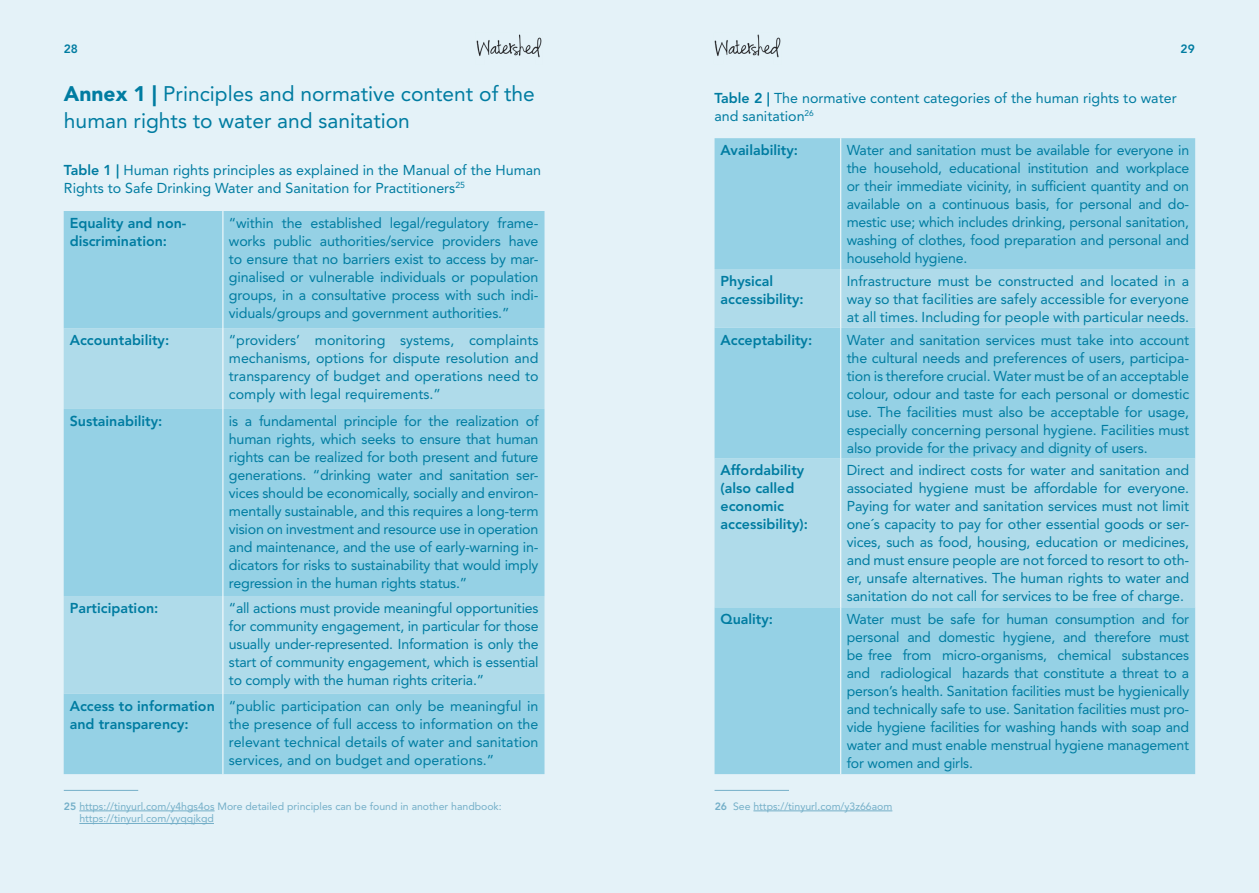
<style>
.page{position:relative;width:1259px;height:893px;background:#e4f2f8}
.page>*{position:absolute;margin:0;border:0;box-sizing:border-box;transform-origin:0 0}
.Heading_1{font:21px/27px "Avenir LT Std";color:#007ca1}
.t1{font:14.25px/18px "Avenir LT Std";letter-spacing:-.01em;color:#007ca1;text-align:justify}
.t2{font:800 14.25px/18px "Avenir LT Std";color:#007ca1}
.t3{font:800 12px "Avenir LT Std";color:#007ca1}
.t4{font:10.5px/12.6px "Avenir LT Std";color:#74afc8}
.s1{font-weight:900}
.s2{font-weight:800}
</style>
<div class="page">
<img style="left:476px;top:34px;width:66px;height:24px">
<img style="left:714px;top:34px;width:67px;height:24px">
<div style="left:64px;top:211px;width:480px;height:563px;background:#95d1e5"></div>
<svg style="left:64px;top:328px;width:480px;height:366px;background:#a1d5e7"></svg>
<hr style="left:222px;top:211px;width:1px;height:117px;background:#fff">
<hr style="left:222px;top:328px;width:1px;height:81px;background:#fff">
<hr style="left:222px;top:409px;width:1px;height:187px;background:#fff">
<hr style="left:222px;top:596px;width:1px;height:98px;background:#fff">
<hr style="left:222px;top:694px;width:1px;height:80px;background:#fff">
<hr style="left:79px;top:811px;width:136px;height:1px;background:#74afc8">
<hr style="left:79px;top:823px;width:135px;height:1px;background:#74afc8">
<hr style="left:753px;top:811px;width:139px;height:1px;background:#74afc8">
<div style="left:714px;top:138px;width:481px;height:636px;background:#95d1e5"></div>
<svg style="left:714px;top:269px;width:481px;height:338px;background:#a7d8e8"></svg>
<hr style="left:840px;top:138px;width:1px;height:131px;background:#fff">
<hr style="left:840px;top:269px;width:1px;height:59px;background:#fff">
<hr style="left:840px;top:328px;width:1px;height:131px;background:#fff">
<hr style="left:840px;top:459px;width:1px;height:148px;background:#fff">
<hr style="left:840px;top:607px;width:1px;height:167px;background:#fff">
<hr style="left:64px;top:790px;width:74px;height:1px;background:#74afc8">
<hr style="left:714px;top:790px;width:75px;height:1px;background:#74afc8">
<p class="t3" style="left:64px;top:42px;width:16px">28</p>
<p class="t3" style="left:1180px;top:42px;width:16px">29</p>
<p class="Heading_1" style="left:64px;top:80px;width:472px"><span class="s1">Annex 1 |</span> Principles and normative content of the human rights to water and sanitation</p>
<p class="t1" style="left:64px;top:161px;width:479px"><span class="s2">Table 1 |</span> Human rights principles as explained in the Manual of the Human<br>Rights to Safe Drinking Water and Sanitation for Practitioners<sup>25</sup></p>
<p class="t1" style="left:714px;top:89px;width:463px"><span class="s2">Table 2 |</span> The normative content categories of the human rights to water and sanitation<sup>26</sup></p>
<p class="t2" style="left:720px;top:141px;width:79px">Availability:</p>
<p class="t1" style="left:846px;top:141px;width:344px">Water and sanitation must be available for everyone in the household, educational institution and workplace or their immediate vicinity, in sufficient quantity and on available on a continuous basis, for personal and do&shy;mestic use; which includes drinking, personal sanitation, washing of clothes, food preparation and personal and household hygiene.</p>
<p class="t2" style="left:720px;top:272px;width:85px">Physical accessibility:</p>
<p class="t1" style="left:846px;top:272px;width:344px">Infrastructure must be constructed and located in a way so that facilities are safely accessible for everyone at all times. Including for people with particular needs.</p>
<p class="t2" style="left:720px;top:331px;width:93px">Acceptability:</p>
<p class="t1" style="left:846px;top:331px;width:344px">Water and sanitation services must take into account the cultural needs and preferences of users, participa&shy;tion is therefore crucial. Water must be of an acceptable colour, odour and taste for each personal or domestic use. The facilities must also be acceptable for usage, especially concerning personal hygiene. Facilities must also provide for the privacy and dignity of users.</p>
<p class="t2" style="left:720px;top:461px;width:89px">Affordability (also called economic accessibility):</p>
<p class="t1" style="left:846px;top:461px;width:344px">Direct and indirect costs for water and sanitation and associated hygiene must be affordable for everyone.<br>Paying for water and sanitation services must not limit one´s capacity to pay for other essential goods or ser&shy;vices, such as food, housing, education or medicines, and must ensure people are not forced to resort to oth&shy;er, unsafe alternatives. The human rights to water and sanitation do not call for services to be free of charge.</p>
<p class="t2" style="left:720px;top:610px;width:54px">Quality:</p>
<p class="t1" style="left:846px;top:610px;width:344px">Water must be safe for human consumption and for personal and domestic hygiene, and therefore must be free from micro-organisms, chemical substances and radiological hazards that constitute a threat to a person’s health. Sanitation facilities must be hygienically and technically safe to use. Sanitation facilities must pro&shy;vide hygiene facilities for washing hands with soap and water and must enable menstrual hygiene management for women and girls.</p>
<p class="t2" style="left:70px;top:214px;width:118px">Equality and non&shy;discrimination:</p>
<p class="t1" style="left:229px;top:214px;width:311px">“within the established legal/regulatory frame&shy;works public authorities/service providers have to ensure that no barriers exist to access by mar&shy;ginalised or vulnerable individuals or population groups, in a consultative process with such indi&shy;viduals/groups and government authorities.”</p>
<p class="t2" style="left:70px;top:331px;width:101px">Accountability:</p>
<p class="t1" style="left:229px;top:331px;width:311px">“providers’ monitoring systems, complaints mechanisms, options for dispute resolution and transparency of budget and operations need to comply with legal requirements.”</p>
<p class="t2" style="left:70px;top:412px;width:94px">Sustainability:</p>
<p class="t1" style="left:229px;top:412px;width:311px">is a fundamental principle for the realization of human rights, which seeks to ensure that human rights can be realized for both present and future generations. “drinking water and sanitation ser&shy;vices should be economically, socially and environ&shy;mentally sustainable, and this requires a long-term vision on investment and resource use in operation and maintenance, and the use of early-warning in&shy;dicators for risks to sustainability that would imply regression in the human rights status.”</p>
<p class="t2" style="left:70px;top:599px;width:90px">Participation:</p>
<p class="t1" style="left:229px;top:599px;width:311px">“all actions must provide meaningful opportunities for community engagement, in particular for those usually under-represented. Information is only the start of community engagement, which is essential to comply with the human rights criteria.”</p>
<p class="t2" style="left:70px;top:697px;width:147px">Access to information and transparency:</p>
<p class="t1" style="left:229px;top:697px;width:311px">“public participation can only be meaningful in the presence of full access to information on the relevant technical details of water and sanitation services, and on budget and operations.”</p>
<p class="t4" style="left:79px;top:800px;width:424px;text-indent:-15px"><span class="s2">25</span> https://tinyurl.com/y4hgs4os More detailed principles can be found in another handbook: https://tinyurl.com/yyqqjkgd</p>
<p class="t4" style="left:715px;top:800px;width:179px"><span class="s2">26</span> See https://tinyurl.com/y3z66aom</p>
</div>
